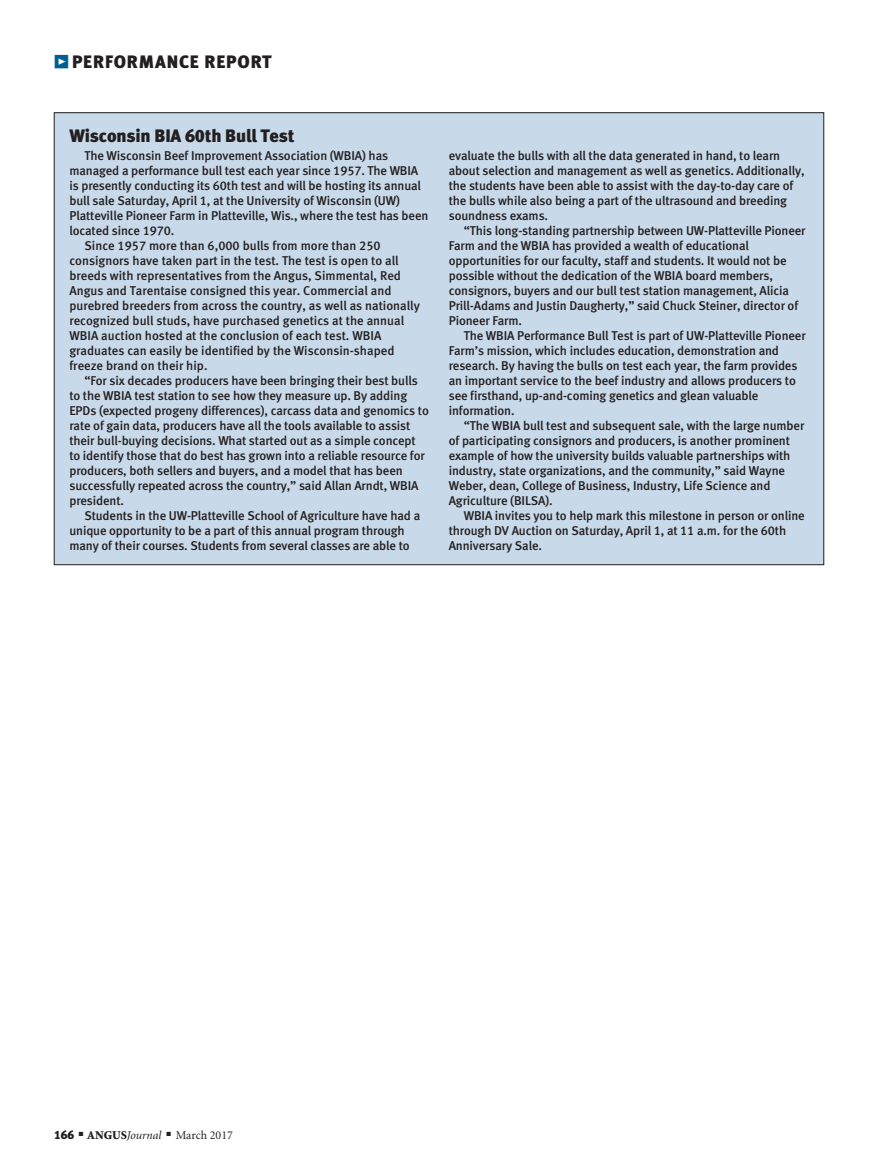
<style>
.page{position:relative;width:878px;height:1168px;background:#fff}
.page>*{position:absolute;margin:0;border:0;box-sizing:border-box;transform-origin:0 0}
.sidebar_headline{font:18px "Meta Black LF";letter-spacing:-.01em;color:#231f20}
.sidebar_headline-2{font:18px "Meta Black LF";letter-spacing:.05em;color:#231f20}
.sidebar_text{font:12.75px/15px "Meta Medium LF";letter-spacing:-.01em;color:#231f20}
.t1{font:12px "Minion";color:#231f20}
.s1{font-family:"Meta Black Expert";color:#005f92}
.s2{font-family:"Meta Black LF"}
.s3{font-weight:900}
.s4{font-style:italic}
</style>
<div class="page">
<div style="left:54px;top:113px;width:769px;height:452px;background:#c8d9e9"></div>
<p class="sidebar_headline-2" style="left:54px;top:51px;width:219px"><span class="s1">z</span> PERFORMANCE REPORT</p>
<p class="sidebar_headline" style="left:69px;top:124px;width:227px">Wisconsin BIA 60th Bull Test</p>
<p class="sidebar_text" style="left:69px;top:148px;width:360px;text-indent:15px">The Wisconsin Beef Improvement Association (WBIA) has managed a performance bull test each year since 1957. The WBIA is presently conducting its 60th test and will be hosting its annual bull sale Saturday, April 1, at the University of Wisconsin (UW)<br>Platteville Pioneer Farm in Platteville, Wis., where the test has been located since 1970.</p>
<p class="sidebar_text" style="left:69px;top:238px;width:352px;text-indent:15px">Since 1957 more than 6,000 bulls from more than 250 consignors have taken part in the test. The test is open to all breeds with representatives from the Angus, Simmental, Red Angus and Tarentaise consigned this year. Commercial and purebred breeders from across the country, as well as nationally recognized bull studs, have purchased genetics at the annual WBIA auction hosted at the conclusion of each test. WBIA graduates can easily be identified by the Wisconsin-shaped freeze brand on their hip.</p>
<p class="sidebar_text" style="left:69px;top:373px;width:361px;text-indent:15px">“For six decades producers have been bringing their best bulls to the WBIA test station to see how they measure up. By adding EPDs (expected progeny differences), carcass data and genomics to rate of gain data, producers have all the tools available to assist their bull-buying decisions. What started out as a simple concept to identify those that do best has grown into a reliable resource for producers, both sellers and buyers, and a model that has been successfully repeated across the country,” said Allan Arndt, WBIA president.</p>
<p class="sidebar_text" style="left:69px;top:508px;width:352px;text-indent:15px">Students in the UW-Platteville School of Agriculture have had a unique opportunity to be a part of this annual program through many of their courses. Students from several classes are able to</p>
<p class="sidebar_text" style="left:448px;top:148px;width:357px">evaluate the bulls with all the data generated in hand, to learn about selection and management as well as genetics. Additionally, the students have been able to assist with the day-to-day care of the bulls while also being a part of the ultrasound and breeding soundness exams.</p>
<p class="sidebar_text" style="left:448px;top:223px;width:358px;text-indent:15px">“This long-standing partnership between UW-Platteville Pioneer Farm and the WBIA has provided a wealth of educational opportunities for our faculty, staff and students. It would not be possible without the dedication of the WBIA board members, consignors, buyers and our bull test station management, Alicia Prill-Adams and Justin Daugherty,” said Chuck Steiner, director of Pioneer Farm.</p>
<p class="sidebar_text" style="left:448px;top:328px;width:358px;text-indent:15px">The WBIA Performance Bull Test is part of UW-Platteville Pioneer Farm’s mission, which includes education, demonstration and research. By having the bulls on test each year, the farm provides an important service to the beef industry and allows producers to see firsthand, up-and-coming genetics and glean valuable information.</p>
<p class="sidebar_text" style="left:448px;top:418px;width:357px;text-indent:15px">“The WBIA bull test and subsequent sale, with the large number of participating consignors and producers, is another prominent example of how the university builds valuable partnerships with industry, state organizations, and the community,” said Wayne Weber, dean, College of Business, Industry, Life Science and Agriculture (BILSA).</p>
<p class="sidebar_text" style="left:448px;top:508px;width:357px;text-indent:15px">WBIA invites you to help mark this milestone in person or online through DV Auction on Saturday, April 1, at 11 a.m. for the 60th<br>Anniversary Sale.</p>
<p class="t1" style="left:54px;top:1129px;width:180px"><span class="s2">166</span> ■ <span class="s3">ANGUS</span><span class="s4">Journal</span> ■ March 2017</p>
</div>
